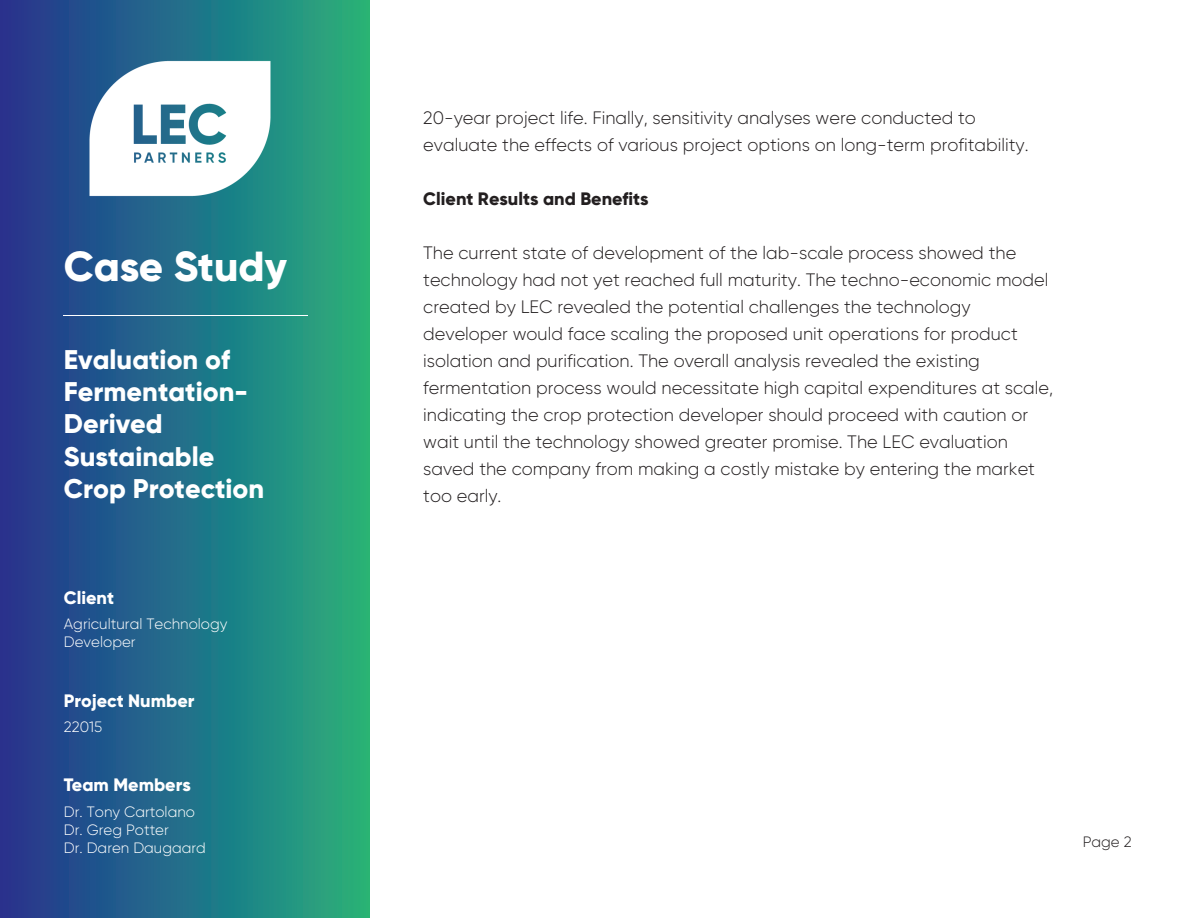
<style>
.page{position:relative;width:1188px;height:918px;background:#fff}
.page>*{position:absolute;margin:0;border:0;box-sizing:border-box;transform-origin:0 0}
.t1{font:800 42px "Gilroy";letter-spacing:-.005em;color:#fff}
.t2{font:800 27px/32.4px "Gilroy";color:#fff}
.t3{font:300 18px/27px "Gilroy";color:#231f20}
.t4{font:800 18px "Gilroy";color:#fff}
.t5{font:800 18px "Gilroy";color:#231f20}
.t6{font:300 15px/18px "Gilroy";color:#fff}
.t7{font:300 15px "Gilroy";color:#231f20}
</style>
<div class="page">
<div style="left:0;top:0;width:369px;height:918px;background:linear-gradient(to right,#223191,#24b17d)"></div>
<hr style="left:64px;top:315px;width:244px;height:1px;background:#fff">
<img style="left:64px;top:37px;width:224px;height:190px">
<h1 class="t1" style="left:64px;top:240px;width:225px">Case Study</h1>
<h2 class="t2" style="left:64px;top:343px;width:202px">Evaluation of<br>Fermentation-<br>Derived<br>Sustainable<br>Crop Protection</h2>
<p class="t4" style="left:64px;top:586px;width:52px">Client</p>
<p class="t6" style="left:64px;top:615px;width:165px">Agricultural Technology<br>Developer</p>
<p class="t4" style="left:64px;top:689px;width:132px">Project Number</p>
<p class="t6" style="left:64px;top:718px;width:40px">22015</p>
<p class="t4" style="left:64px;top:773px;width:128px">Team Members</p>
<p class="t6" style="left:64px;top:803px;width:144px">Dr. Tony Cartolano<br>Dr. Greg Potter<br>Dr. Daren Daugaard</p>
<p class="t3" style="left:423px;top:104px;width:607px">20-year project life. Finally, sensitivity analyses were conducted to evaluate the effects of various project options on long-term profitability.</p>
<p class="t5" style="left:423px;top:187px;width:227px">Client Results and Benefits</p>
<p class="t3" style="left:423px;top:239px;width:631px">The current state of development of the lab-scale process showed the technology had not yet reached full maturity. The techno-economic model created by LEC revealed the potential challenges the technology developer would face scaling the proposed unit operations for product isolation and purification. The overall analysis revealed the existing fermentation process would necessitate high capital expenditures at scale, indicating the crop protection developer should proceed with caution or wait until the technology showed greater promise. The LEC evaluation saved the company from making a costly mistake by entering the market too early.</p>
<p class="t7" style="left:1083px;top:832px;width:50px">Page 2</p>
</div>
